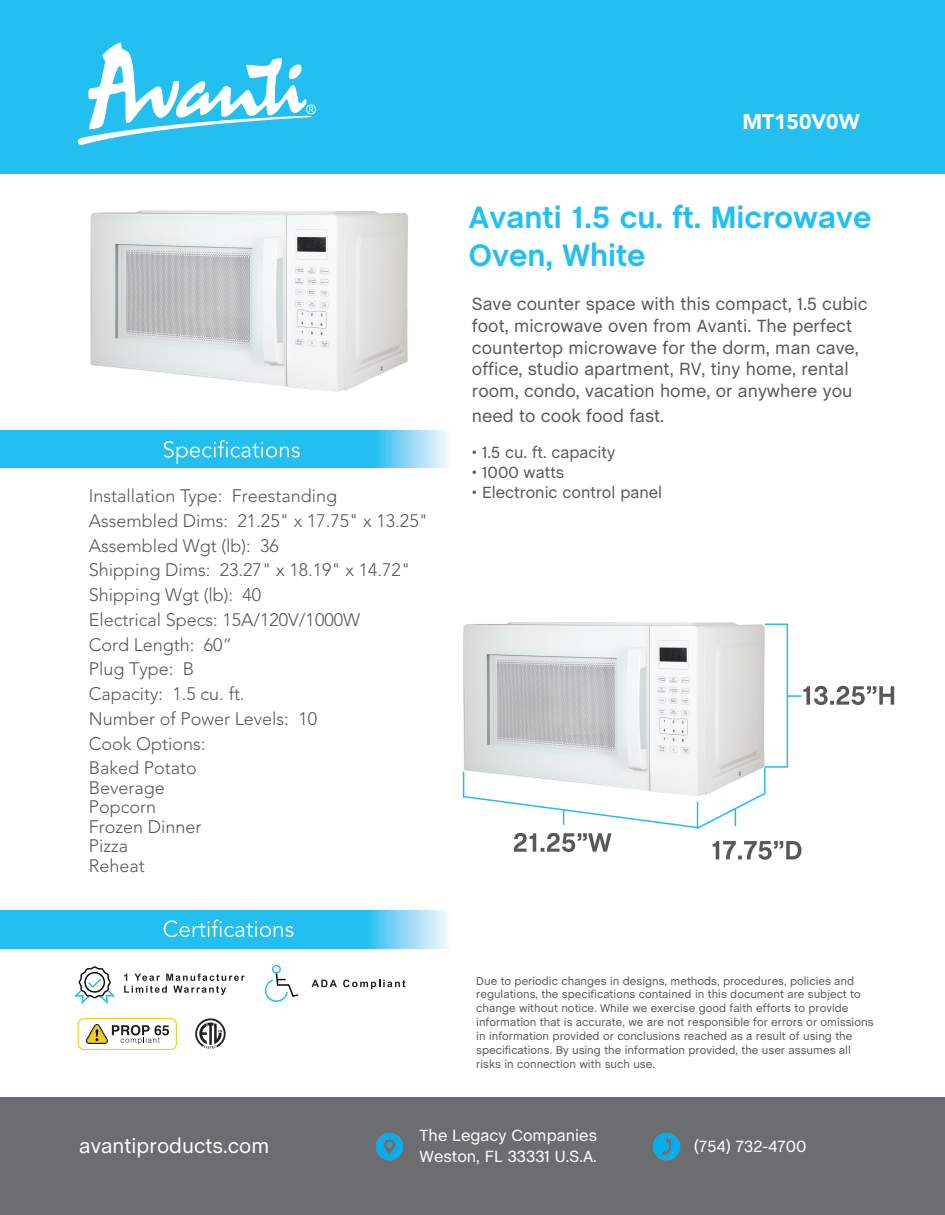
<style>
.page{position:relative;width:945px;height:1215px;background:#fff}
.page>*{position:absolute;margin:0;border:0;box-sizing:border-box;transform-origin:0 0}
.t1{font:700 31.5px/37.8px "Chalet";color:#23bff0}
.t2{font:21px "Chalet";color:#fff}
.t3{font:900 21px "Avenir LT Std";color:#fff}
.t4{font:300 18px/24.8px "Avenir LT Std";color:#57585a}
.t5{font:18px/21.6px "Chalet";color:#57585a}
.t6{font:16.5px/21.6px "Chalet";color:#fff}
.t7{font:16.5px "Chalet";color:#57585a}
.t8{font:11.55px/13.8px "Chalet";color:#57585a}
</style>
<div class="page">
<div style="left:0;top:0;width:945px;height:173px;background:#23bff0"></div>
<div style="left:0;top:1098px;width:945px;height:117px;background:#6c6d70"></div>
<img style="left:376px;top:1133px;width:27px;height:28px">
<img style="left:653px;top:1133px;width:27px;height:28px">
<svg style="left:77px;top:42px;width:239px;height:103px"></svg>
<svg style="left:0;top:911px;width:448px;height:37px;background:#3ac4f1"></svg>
<svg style="left:0;top:430px;width:448px;height:38px;background:#3ac4f1"></svg>
<svg style="left:164px;top:920px;width:130px;height:17px;background:#52ccf3"></svg>
<svg style="left:164px;top:440px;width:136px;height:24px;background:#46c9f2"></svg>
<svg style="left:312px;top:980px;width:25px;height:7px"></svg>
<svg style="left:343px;top:980px;width:62px;height:9px"></svg>
<svg style="left:265px;top:965px;width:33px;height:37px"></svg>
<svg style="left:195px;top:1018px;width:31px;height:31px"></svg>
<svg style="left:74px;top:966px;width:41px;height:38px"></svg>
<svg style="left:124px;top:974px;width:121px;height:21px"></svg>
<svg style="left:78px;top:1018px;width:99px;height:32px"></svg>
<img style="left:90px;top:210px;width:318px;height:182px">
<img style="left:462px;top:622px;width:433px;height:238px">
<p class="t4" style="left:89px;top:483px;width:341px">Installation Type: Freestanding<br>Assembled Dims: 21.25" x 17.75" x 13.25"<br>Assembled Wgt (lb): 36<br>Shipping Dims: 23.27" x 18.19" x 14.72"<br>Shipping Wgt (lb): 40<br>Electrical Specs: 15A/120V/1000W<br>Cord Length: 60”<br>Plug Type: B<br>Capacity: 1.5 cu. ft.<br>Number of Power Levels: 10<br>Cook Options:<br>Baked Potato</p>
<h3 class="t4" style="left:89px;top:778px;width:114px;line-height:19.5px">Beverage<br>Popcorn<br>Frozen Dinner<br>Pizza<br>Reheat</h3>
<h2 class="t3" style="left:742px;top:109px;width:119px">MT150V0W</h2>
<h1 class="t1" style="left:469px;top:201px;width:404px">Avanti 1.5 cu. ft. Microwave<br>Oven, White</h1>
<h3 class="t5" style="left:472px;top:293px;width:397px">Save counter space with this compact, 1.5 cubic foot, microwave oven from Avanti. The perfect countertop microwave for the dorm, man cave, office, studio apartment, RV, tiny home, rental room, condo, vacation home, or anywhere you</h3>
<h3 class="t5" style="left:472px;top:404px;width:194px">need to cook food fast.</h3>
<h3 class="t7" style="left:472px;top:442px;width:145px">• 1.5 cu. ft. capacity</h3>
<h3 class="t7" style="left:472px;top:462px;width:94px">• 1000 watts</h3>
<h3 class="t7" style="left:472px;top:482px;width:192px">• Electronic control panel</h3>
<p class="t8" style="left:476px;top:974px;width:399px">Due to periodic changes in designs, methods, procedures, policies and regulations, the specifications contained in this document are subject to change without notice. While we exercise good faith efforts to provide information that is accurate, we are not responsible for errors or omissions in information provided or conclusions reached as a result of using the specifications. By using the information provided, the user assumes all risks in connection with such use.</p>
<h2 class="t2" style="left:79px;top:1133px;width:192px">avantiproducts.com</h2>
<h3 class="t6" style="left:420px;top:1124px;width:179px">The Legacy Companies<br>Weston, FL 33331 U.S.A.</h3>
<h3 class="t6" style="left:694px;top:1136px;width:114px">(754) 732-4700</h3>
</div>
